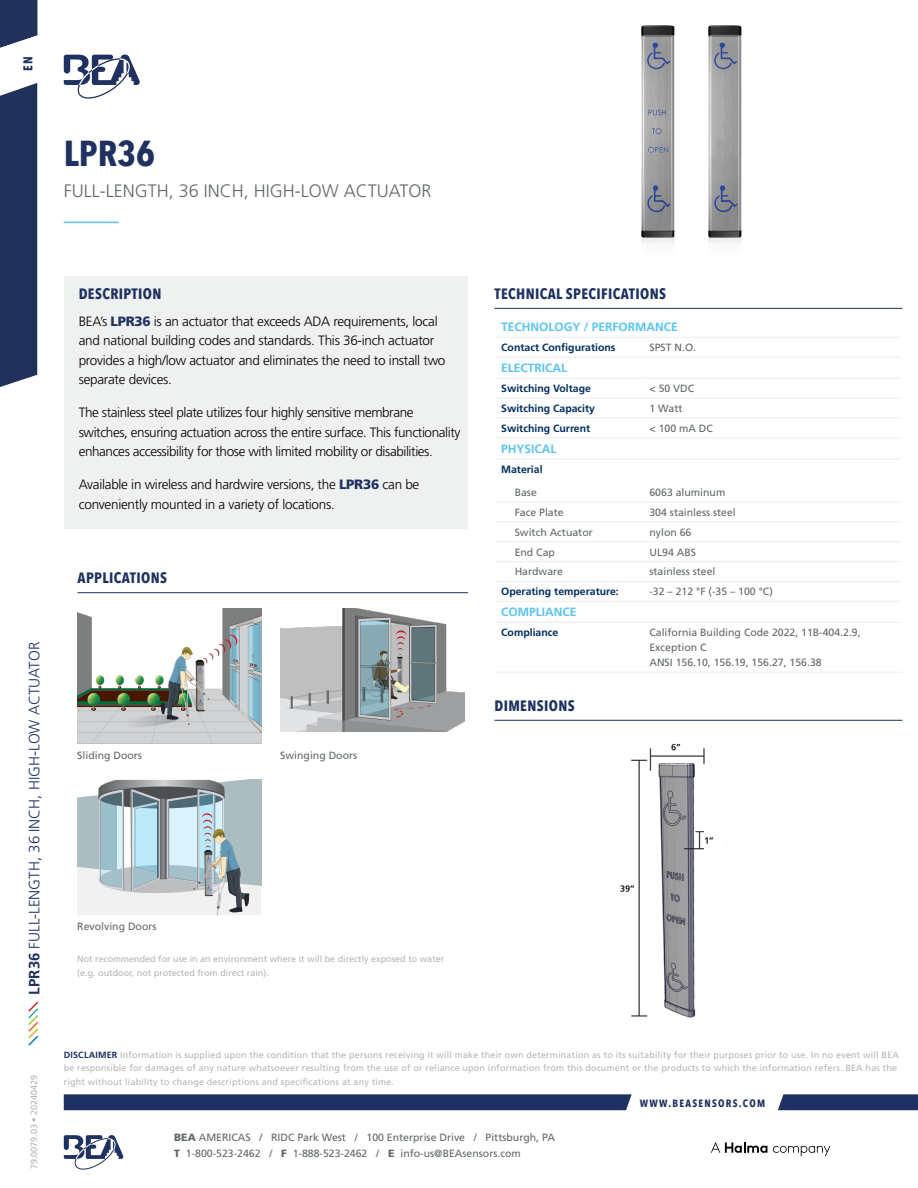
<style>
.page{position:relative;width:918px;height:1188px;background:#fff}
.page>*{position:absolute;margin:0;border:0;box-sizing:border-box;transform-origin:0 0}
.t1{font:700 36px "Avenir Next Condensed";color:#1e3160}
.t2{font:300 18px "Frutiger LT Std";color:#606768}
.t3{font:700 15px "Avenir Next Condensed";letter-spacing:.025em;color:#1e3160}
.t4{font:300 15px "Frutiger LT Std";color:#1e3160}
.t5{font:300 13.5px/19.5px "Frutiger LT Std";letter-spacing:-.02em;color:#000}
.t6{font:700 12.75px "Avenir Next Condensed";color:#1e3160}
.t7{font:700 12px "Frutiger LT Std";color:#59c3f1}
.t8{font:10.5px/15px "Frutiger LT Std";color:#606768}
.t9{font:700 10.5px "Frutiger LT Std";color:#002d62}
.t10{font:700 10.5px "Avenir Next Condensed";letter-spacing:.12em;color:#1e3160}
.t11{font:9px/13.5px "Frutiger LT Std";letter-spacing:.02em;color:#b2b6b7}
.t12{font:9px/13.5px "Frutiger LT Std";color:#b2b6b7}
.s1{font-weight:700}
.s2{font-weight:900;color:#1e3160}
.s3{font-weight:700;color:#1e3160}
.s4{font-weight:900}
</style>
<div class="page">
<svg style="left:64px;top:55px;width:76px;height:44px"></svg>
<div style="left:0;top:83px;width:37px;height:304px;background:#20325b"></div>
<svg style="left:0;top:0;width:37px;height:48px;background:#3d4d70"></svg>
<svg style="left:64px;top:1135px;width:59px;height:35px"></svg>
<div style="left:64px;top:1094px;width:568px;height:16px;background:#1e3160"></div>
<svg style="left:778px;top:1094px;width:140px;height:16px;background:#273966"></svg>
<svg style="left:28px;top:1001px;width:11px;height:45px"></svg>
<svg style="left:711px;top:1142px;width:119px;height:14px"></svg>
<div style="left:64px;top:277px;width:404px;height:252px;background:#eff0f0"></div>
<img style="left:620px;top:743px;width:94px;height:275px">
<img style="left:709px;top:25px;width:33px;height:218px">
<img style="left:641px;top:25px;width:34px;height:218px">
<hr style="left:64px;top:222px;width:55px;height:1px;background:#5cc3ef">
<img style="left:77px;top:609px;width:184px;height:135px">
<img style="left:280px;top:609px;width:184px;height:123px">
<svg style="left:77px;top:780px;width:184px;height:135px"></svg>
<hr style="left:494px;top:308px;width:408px;height:1px;background:#1e3160">
<hr style="left:494px;top:720px;width:408px;height:1px;background:#1e3160">
<hr style="left:78px;top:592px;width:390px;height:1px;background:#1e3160">
<hr style="left:496px;top:337px;width:147px;height:1px;background:#efefef">
<hr style="left:643px;top:337px;width:258px;height:1px;background:#efefef">
<hr style="left:496px;top:357px;width:147px;height:1px;background:#efefef">
<hr style="left:643px;top:357px;width:258px;height:1px;background:#efefef">
<hr style="left:496px;top:378px;width:147px;height:1px;background:#efefef">
<hr style="left:643px;top:378px;width:258px;height:1px;background:#efefef">
<hr style="left:496px;top:398px;width:147px;height:1px;background:#efefef">
<hr style="left:643px;top:398px;width:258px;height:1px;background:#efefef">
<hr style="left:496px;top:417px;width:147px;height:2px;background:#efefef">
<hr style="left:643px;top:417px;width:258px;height:2px;background:#efefef">
<hr style="left:496px;top:437px;width:147px;height:1px;background:#efefef">
<hr style="left:643px;top:437px;width:258px;height:1px;background:#efefef">
<hr style="left:496px;top:458px;width:147px;height:1px;background:#efefef">
<hr style="left:643px;top:458px;width:258px;height:1px;background:#efefef">
<hr style="left:496px;top:501px;width:147px;height:2px;background:#efefef">
<hr style="left:643px;top:501px;width:258px;height:2px;background:#efefef">
<hr style="left:496px;top:521px;width:147px;height:1px;background:#efefef">
<hr style="left:643px;top:521px;width:258px;height:1px;background:#efefef">
<hr style="left:496px;top:541px;width:147px;height:1px;background:#efefef">
<hr style="left:643px;top:541px;width:258px;height:1px;background:#efefef">
<hr style="left:496px;top:561px;width:147px;height:1px;background:#efefef">
<hr style="left:643px;top:561px;width:258px;height:1px;background:#efefef">
<hr style="left:496px;top:581px;width:147px;height:1px;background:#efefef">
<hr style="left:643px;top:581px;width:258px;height:1px;background:#efefef">
<hr style="left:496px;top:601px;width:147px;height:1px;background:#efefef">
<hr style="left:643px;top:601px;width:258px;height:1px;background:#efefef">
<hr style="left:496px;top:622px;width:147px;height:1px;background:#efefef">
<hr style="left:643px;top:622px;width:258px;height:1px;background:#efefef">
<hr style="left:494px;top:672px;width:149px;height:1px;background:#efefef">
<hr style="left:643px;top:672px;width:259px;height:1px;background:#efefef">
<p class="t6" style="left:20px;top:71px;width:16px;rotate:-90deg">EN</p>
<h1 class="t1" style="left:64px;top:131px;width:93px">LPR36</h1>
<h2 class="t2" style="left:64px;top:180px;width:369px">FULL-LENGTH, 36 INCH, HIGH-LOW ACTUATOR</h2>
<p class="t4" style="left:26px;top:995px;width:354px;rotate:-90deg"><span class="s1">LPR36</span> FULL-LENGTH, 36 INCH, HIGH-LOW ACTUATOR</p>
<p class="t3" style="left:79px;top:285px;width:84px">DESCRIPTION</p>
<p class="t5" style="left:79px;top:311px;width:368px">BEA’s <span class="s2">LPR36</span> is an actuator that exceeds ADA requirements, local and national building codes and standards. This 36-inch actuator provides a high/low actuator and eliminates the need to install two separate devices.</p>
<p class="t5" style="left:79px;top:403px;width:383px">The stainless steel plate utilizes four highly sensitive membrane switches, ensuring actuation across the entire surface. This functionality enhances accessibility for those with limited mobility or disabilities.</p>
<p class="t5" style="left:79px;top:475px;width:342px">Available in wireless and hardwire versions, the <span class="s2">LPR36</span> can be conveniently mounted in a variety of locations.</p>
<p class="t3" style="left:78px;top:568px;width:91px">APPLICATIONS</p>
<p class="t8" style="left:77px;top:748px;width:66px">Sliding Doors</p>
<p class="t8" style="left:280px;top:748px;width:78px">Swinging Doors</p>
<p class="t3" style="left:494px;top:284px;width:173px">TECHNICAL SPECIFICATIONS</p>
<p class="t7" style="left:501px;top:320px;width:178px">TECHNOLOGY / PERFORMANCE</p>
<p class="t9" style="left:501px;top:341px;width:116px">Contact Configurations</p>
<p class="t8" style="left:649px;top:340px;width:48px">SPST N.O.</p>
<p class="t7" style="left:501px;top:361px;width:68px">ELECTRICAL</p>
<p class="t9" style="left:501px;top:382px;width:91px">Switching Voltage</p>
<p class="t8" style="left:649px;top:381px;width:46px">&lt; 50 VDC</p>
<p class="t9" style="left:501px;top:402px;width:95px">Switching Capacity</p>
<p class="t8" style="left:649px;top:401px;width:35px">1 Watt</p>
<p class="t9" style="left:501px;top:422px;width:91px">Switching Current</p>
<p class="t8" style="left:649px;top:421px;width:65px">&lt; 100 mA DC</p>
<p class="t7" style="left:501px;top:442px;width:57px">PHYSICAL</p>
<p class="t9" style="left:501px;top:463px;width:43px">Material</p>
<p class="t8" style="left:515px;top:485px;width:24px">Base</p>
<p class="t8" style="left:649px;top:485px;width:77px">6063 aluminum</p>
<p class="t8" style="left:515px;top:505px;width:51px">Face Plate</p>
<p class="t8" style="left:649px;top:505px;width:88px">304 stainless steel</p>
<p class="t8" style="left:515px;top:525px;width:80px">Switch Actuator</p>
<p class="t8" style="left:649px;top:525px;width:44px">nylon 66</p>
<p class="t8" style="left:515px;top:544px;width:42px">End Cap</p>
<p class="t8" style="left:649px;top:544px;width:48px">UL94 ABS</p>
<p class="t8" style="left:515px;top:564px;width:50px">Hardware</p>
<p class="t8" style="left:649px;top:564px;width:67px">stainless steel</p>
<p class="t9" style="left:501px;top:586px;width:119px">Operating temperature:</p>
<p class="t8" style="left:649px;top:584px;width:125px">-32 – 212 °F (-35 – 100 °C)</p>
<p class="t7" style="left:501px;top:605px;width:77px">COMPLIANCE</p>
<p class="t9" style="left:501px;top:626px;width:59px">Compliance</p>
<p class="t8" style="left:649px;top:625px;width:213px">California Building Code 2022, 11B-404.2.9,<br>Exception C<br>ANSI 156.10, 156.19, 156.27, 156.38</p>
<p class="t3" style="left:494px;top:696px;width:82px">DIMENSIONS</p>
<p class="t8" style="left:77px;top:919px;width:81px">Revolving Doors</p>
<p class="t12" style="left:77px;top:952px;width:369px">Not recommended for use in an environment where it will be directly exposed to water (e.g. outdoor, not protected from direct rain).</p>
<p class="t12" style="left:27px;top:1169px;width:96px;rotate:-90deg">79.0079.03 • 20240429</p>
<p class="t11" style="left:64px;top:1048px;width:837px"><span class="s3">DISCLAIMER</span> Information is supplied upon the condition that the persons receiving it will make their own determination as to its suitability for their purposes prior to use. In no event will BEA be responsible for damages of any nature whatsoever resulting from the use of or reliance upon information from this document or the products to which the information refers. BEA has the right without liability to change descriptions and specifications at any time.</p>
<p class="t8" style="left:174px;top:1130px;width:382px"><span class="s4">BEA</span> AMERICAS / RIDC Park West / 100 Enterprise Drive / Pittsburgh, PA</p>
<p class="t8" style="left:174px;top:1146px;width:348px"><span class="s4">T</span> 1-800-523-2462 / <span class="s4">F</span> 1-888-523-2462 / <span class="s4">E</span> info-us@BEAsensors.com</p>
<p class="t10" style="left:640px;top:1097px;width:127px">WWW.BEASENSORS.COM</p>
</div>
